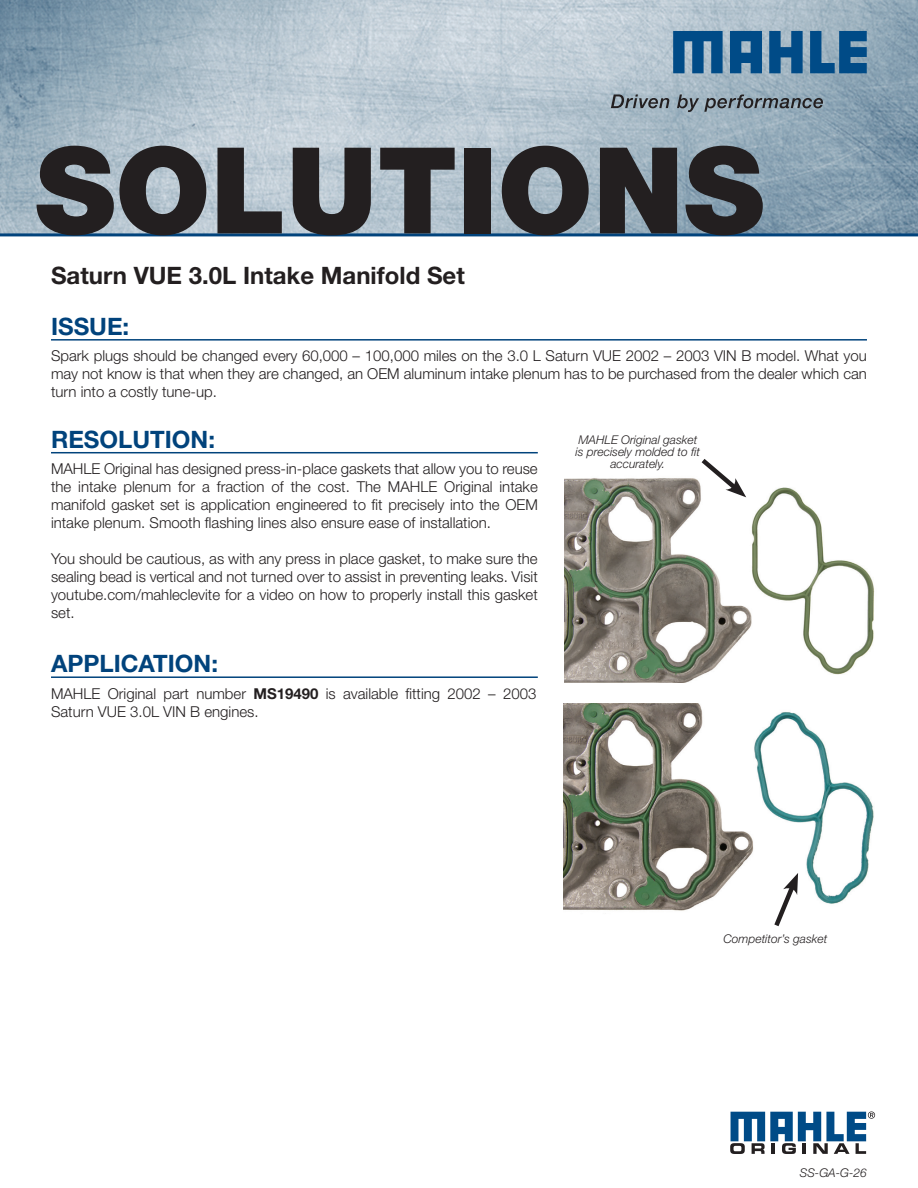
<style>
.page{position:relative;width:918px;height:1188px;background:#fff}
.page>*{position:absolute;margin:0;border:0;box-sizing:border-box;transform-origin:0 0}
.t1{font:900 120px "Helvetica Neue";color:#231f20}
.Head{font:700 24px "Helvetica Neue";color:#231f20}
.SubHeads{font:700 24px "Helvetica Neue";color:#01437c}
.Body_Text{font:300 15px/18px "Helvetica Neue";color:#231f20;text-align:justify}
.Form_Number{font:italic 300 12px/12px "Helvetica Neue";color:#231f20;text-align:center}
.s1{font-weight:700}
</style>
<div class="page">
<img style="left:0;top:0;width:918px;height:233px">
<svg style="left:611px;top:94px;width:58px;height:14px"></svg>
<svg style="left:677px;top:94px;width:146px;height:18px;background:#7b8a95"></svg>
<svg style="left:673px;top:31px;width:50px;height:42px;background:#2a6797"></svg>
<svg style="left:769px;top:31px;width:34px;height:42px"></svg>
<svg style="left:810px;top:31px;width:57px;height:42px;background:#346d99"></svg>
<svg style="left:730px;top:31px;width:32px;height:42px"></svg>
<hr style="left:0;top:233px;width:918px;height:3px;background:#01437c">
<img style="left:565px;top:478px;width:310px;height:204px">
<img style="left:563px;top:703px;width:311px;height:208px">
<svg style="left:771px;top:873px;width:28px;height:54px"></svg>
<svg style="left:697px;top:459px;width:49px;height:38px"></svg>
<svg style="left:730px;top:1111px;width:145px;height:43px"></svg>
<hr style="left:51px;top:339px;width:816px;height:2px;background:#01437c">
<hr style="left:51px;top:452px;width:487px;height:1px;background:#01437c">
<hr style="left:51px;top:676px;width:487px;height:2px;background:#01437c">
<p class="t1" style="left:35px;top:119px;width:731px">SOLUTIONS</p>
<p class="Head" style="left:51px;top:261px;width:415px">Saturn VUE 3.0L Intake Manifold Set</p>
<p class="SubHeads" style="left:51px;top:311px;width:80px">ISSUE:</p>
<p class="Body_Text" style="left:51px;top:347px;width:817px">Spark plugs should be changed every 60,000 – 100,000 miles on the 3.0 L Saturn VUE 2002 – 2003 VIN B model. What you may not know is that when they are changed, an OEM aluminum intake plenum has to be purchased from the dealer which can turn into a costly tune-up.</p>
<p class="SubHeads" style="left:51px;top:424px;width:166px">RESOLUTION:</p>
<p class="Body_Text" style="left:51px;top:460px;width:488px">MAHLE Original has designed press-in-place gaskets that allow you to reuse the intake plenum for a fraction of the cost. The MAHLE Original intake manifold gasket set is application engineered to fit precisely into the OEM intake plenum. Smooth flashing lines also ensure ease of installation.</p>
<p class="Body_Text" style="left:51px;top:550px;width:488px">You should be cautious, as with any press in place gasket, to make sure the sealing bead is vertical and not turned over to assist in preventing leaks. Visit youtube.com/mahleclevite for a video on how to properly install this gasket set.</p>
<p class="SubHeads" style="left:51px;top:649px;width:169px">APPLICATION:</p>
<p class="Body_Text" style="left:51px;top:684px;width:487px">MAHLE Original part number <span class="s1">MS19490</span> is available fitting 2002 – 2003<br>Saturn VUE 3.0L VIN B engines.</p>
<p class="Form_Number" style="left:576px;top:433px;width:126px">MAHLE Original gasket is precisely molded to fit accurately.</p>
<p class="Form_Number" style="left:723px;top:933px;width:105px">Competitor’s gasket</p>
<p class="Form_Number" style="left:800px;top:1166px;width:69px">SS-GA-G-26</p>
</div>
